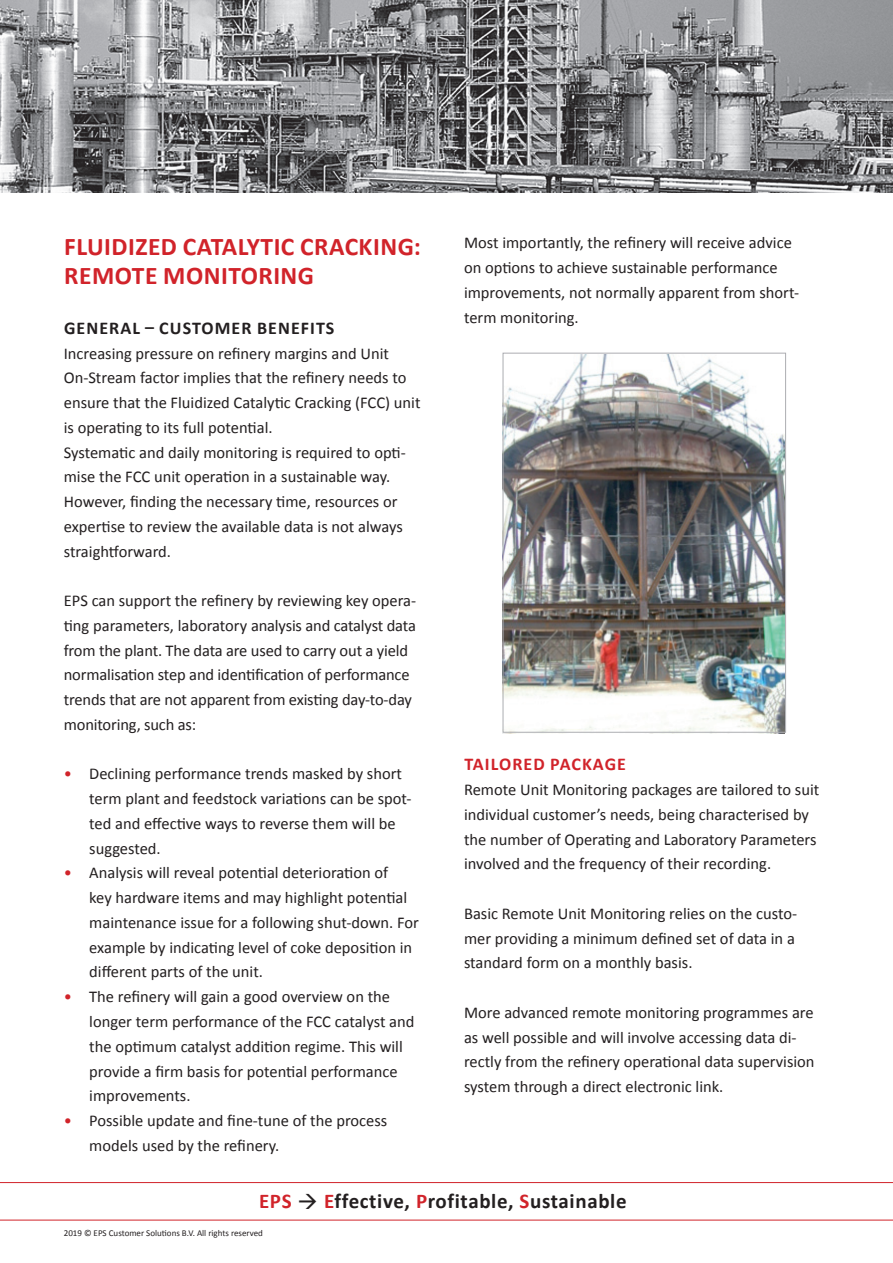
<style>
.page{position:relative;width:893px;height:1263px;background:#fff}
.page>*{position:absolute;margin:0;border:0;box-sizing:border-box;transform-origin:0 0}
.t1{font:700 25.5px/28.5px "Calibri";letter-spacing:.02em;color:#d1232a}
.t2{font:700 21px "Calibri";letter-spacing:.03em;color:#231f20}
.t3{font:700 18px "Calibri";letter-spacing:.06em;color:#231f20}
.t4{font:700 18px "Calibri";letter-spacing:.06em;color:#d1232a}
.t5{font:16.5px/24.8px "Calibri";color:#231f20}
.t6{font:9px "Calibri";color:#231f20}
.s1{color:#d1232a}
</style>
<div class="page">
<img style="left:503px;top:355px;width:282px;height:378px">
<div style="left:503px;top:353px;width:283px;height:379px;border:1px solid #acadb1"></div>
<hr style="left:0;top:1182px;width:893px;height:1px;background:#d1232a">
<hr style="left:0;top:1220px;width:893px;height:1px;background:#d1232a">
<img style="left:0;top:0;width:893px;height:193px">
<h1 class="t1" style="left:64px;top:232px;width:358px">FLUIDIZED CATALYTIC CRACKING:<br>REMOTE MONITORING</h1>
<p class="t3" style="left:64px;top:316px;width:272px">GENERAL – CUSTOMER BENEFITS</p>
<p class="t5" style="left:64px;top:341px;width:358px">Increasing pressure on refinery margins and Unit On-Stream factor implies that the refinery needs to ensure that the Fluidized Catalytic Cracking (FCC) unit is operating to its full potential.<br>Systematic and daily monitoring is required to opti&shy;mise the FCC unit operation in a sustainable way.<br>However, finding the necessary time, resources or expertise to review the available data is not always straightforward.</p>
<p class="t5" style="left:64px;top:588px;width:354px">EPS can support the refinery by reviewing key opera&shy;ting parameters, laboratory analysis and catalyst data from the plant. The data are used to carry out a yield normalisation step and identification of performance trends that are not apparent from existing day-to-day monitoring, such as:</p>
<p class="t5" style="left:89px;top:762px;width:324px;text-indent:-26px"><span class="s1">•</span> Declining performance trends masked by short term plant and feedstock variations can be spot&shy;ted and effective ways to reverse them will be suggested.</p>
<p class="t5" style="left:89px;top:861px;width:331px;text-indent:-26px"><span class="s1">•</span> Analysis will reveal potential deterioration of<br>key hardware items and may highlight potential maintenance issue for a following shut-down. For example by indicating level of coke deposition in different parts of the unit.</p>
<p class="t5" style="left:89px;top:984px;width:327px;text-indent:-26px"><span class="s1">•</span> The refinery will gain a good overview on the longer term performance of the FCC catalyst and the optimum catalyst addition regime. This will provide a firm basis for potential performance improvements.</p>
<p class="t5" style="left:89px;top:1108px;width:300px;text-indent:-26px"><span class="s1">•</span> Possible update and fine-tune of the process models used by the refinery.</p>
<p class="t5" style="left:464px;top:231px;width:337px">Most importantly, the refinery will receive advice on options to achieve sustainable performance improvements, not normally apparent from short&shy;term monitoring.</p>
<p class="t4" style="left:464px;top:753px;width:163px">TAILORED PACKAGE</p>
<p class="t5" style="left:464px;top:777px;width:357px">Remote Unit Monitoring packages are tailored to suit individual customer’s needs, being characterised by the number of Operating and Laboratory Parameters involved and the frequency of their recording.</p>
<p class="t5" style="left:464px;top:901px;width:335px">Basic Remote Unit Monitoring relies on the custo&shy;mer providing a minimum defined set of data in a standard form on a monthly basis.</p>
<p class="t5" style="left:464px;top:1000px;width:352px">More advanced remote monitoring programmes are as well possible and will involve accessing data di&shy;rectly from the refinery operational data supervision system through a direct electronic link.</p>
<p class="t2" style="left:259px;top:1187px;width:369px"><span class="s1">EPS</span> → <span class="s1">E</span>ffective, <span class="s1">P</span>rofitable, <span class="s1">S</span>ustainable</p>
<p class="t6" style="left:64px;top:1227px;width:201px">2019 © EPS Customer Solutions B.V. All rights reserved</p>
</div>
